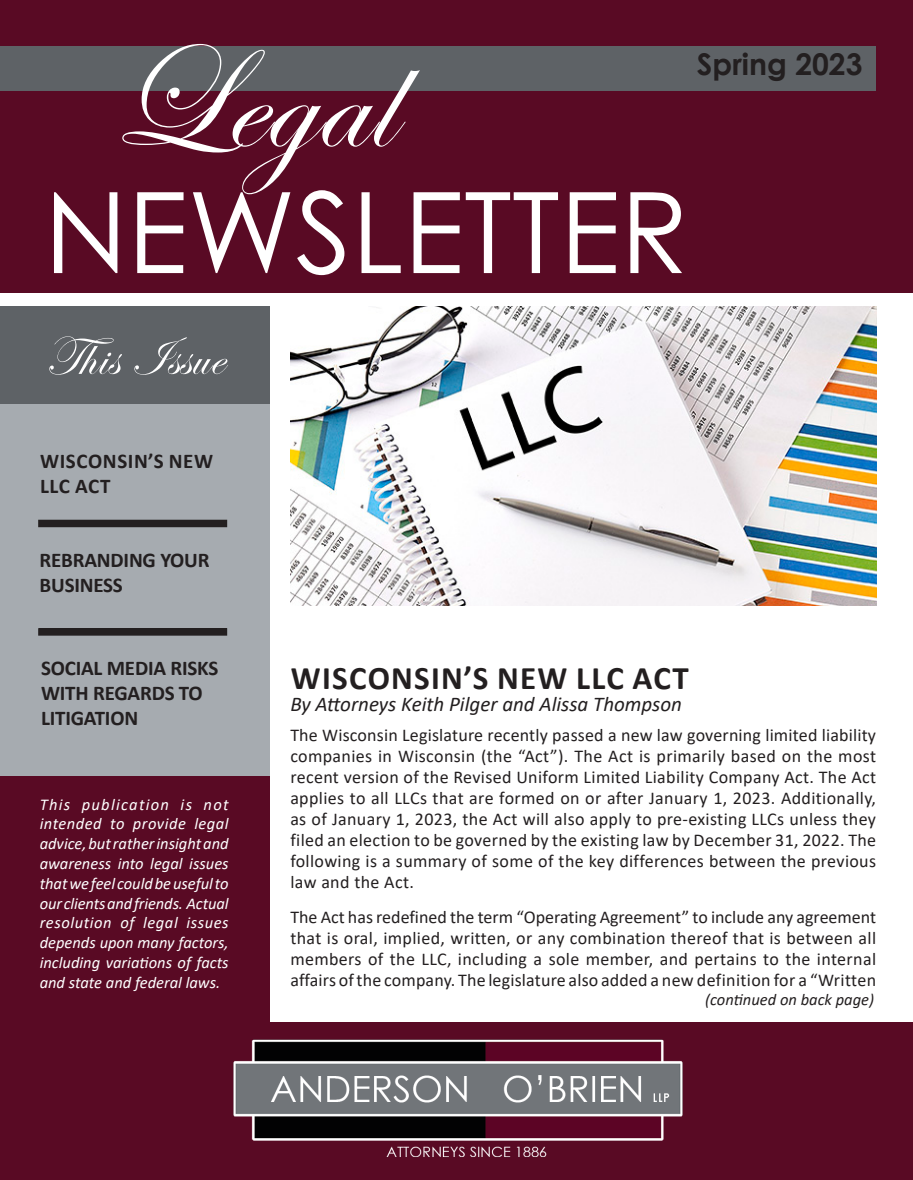
<style>
.page{position:relative;width:913px;height:1180px;background:#fff}
.page>*{position:absolute;margin:0;border:0;box-sizing:border-box;transform-origin:0 0}
.t1{font:150px "Edwardian Script ITC";letter-spacing:.01em;color:#fff}
.t2{font:112.5px "Century Gothic";color:#fff}
.t3{font:55.5px "Edwardian Script ITC";letter-spacing:.02em;color:#fff}
.t4{font:700 33px "Calibri";letter-spacing:.04em;color:#231f20}
.t5{font:700 30px "Century Gothic";color:#231f20}
.t6{font:700 21px/25.2px "Calibri";letter-spacing:-.01em;color:#231f20}
.t7{font:italic 21px "Calibri";color:#231f20}
.t8{font:700 21px/25.2px "Calibri";letter-spacing:.03em;color:#231f20}
.t9{font:18px/21px "Calibri";letter-spacing:.02em;color:#231f20;text-align:justify}
.t10{font:italic 16.5px/19.8px "Calibri";color:#fff;text-align:justify}
.t11{font:italic 16.5px "Calibri";color:#231f20}
</style>
<div class="page">
<div style="left:0;top:352px;width:269px;height:668px;background:#a6abb0"></div>
<div style="left:0;top:1022px;width:913px;height:158px;background:#590a24"></div>
<img style="left:233px;top:1039px;width:450px;height:119px">
<div style="left:0;top:0;width:913px;height:293px;background:#590a24"></div>
<div style="left:0;top:46px;width:876px;height:45px;background:#5e6266"></div>
<div style="left:0;top:776px;width:269px;height:248px;background:#590a24"></div>
<div style="left:39px;top:629px;width:187px;height:6px;background:#231f20"></div>
<div style="left:38px;top:628px;width:189px;height:8px;border:2px solid #231f20"></div>
<div style="left:0;top:306px;width:269px;height:98px;background:#5e6266"></div>
<img style="left:291px;top:306px;width:586px;height:300px">
<div style="left:39px;top:520px;width:187px;height:6px;background:#231f20"></div>
<div style="left:38px;top:520px;width:189px;height:7px;border:2px solid #231f20"></div>
<h1 class="t1" style="left:109px;top:17px;width:284px">Legal</h1>
<h3 class="t5" style="left:697px;top:41px;width:167px">Spring 2023</h3>
<h2 class="t2" style="left:44px;top:154px;width:646px">NEWSLETTER</h2>
<h3 class="t3" style="left:45px;top:326px;width:179px">This Issue</h3>
<p class="t8" style="left:40px;top:448px;width:175px">WISCONSIN’S NEW<br>LLC ACT</p>
<p class="t6" style="left:40px;top:547px;width:171px">REBRANDING YOUR<br>BUSINESS</p>
<p class="t6" style="left:41px;top:655px;width:179px">SOCIAL MEDIA RISKS<br>WITH REGARDS TO<br>LITIGATION</p>
<p class="t10" style="left:40px;top:793px;width:191px">This publication is not intended to provide legal advice, but rather insight and awareness into legal issues that we feel could be useful to our clients and friends. Actual resolution of legal issues depends upon many factors, including variations of facts and state and federal laws.</p>
<h3 class="t4" style="left:291px;top:654px;width:399px">WISCONSIN’S NEW LLC ACT</h3>
<p class="t7" style="left:290px;top:689px;width:393px">By Attorneys Keith Pilger and Alissa Thompson</p>
<p class="t9" style="left:290px;top:724px;width:587px">The Wisconsin Legislature recently passed a new law governing limited liability companies in Wisconsin (the “Act”). The Act is primarily based on the most recent version of the Revised Uniform Limited Liability Company Act. The Act applies to all LLCs that are formed on or after January 1, 2023. Additionally, as of January 1, 2023, the Act will also apply to pre-existing LLCs unless they filed an election to be governed by the existing law by December 31, 2022. The following is a summary of some of the key differences between the previous law and the Act.</p>
<p class="t9" style="left:290px;top:905px;width:587px">The Act has redefined the term “Operating Agreement” to include any agreement that is oral, implied, written, or any combination thereof that is between all members of the LLC, including a sole member, and pertains to the internal affairs of the company. The legislature also added a new definition for a “Written</p>
<p class="t11" style="left:705px;top:988px;width:170px">(continued on back page)</p>
</div>
